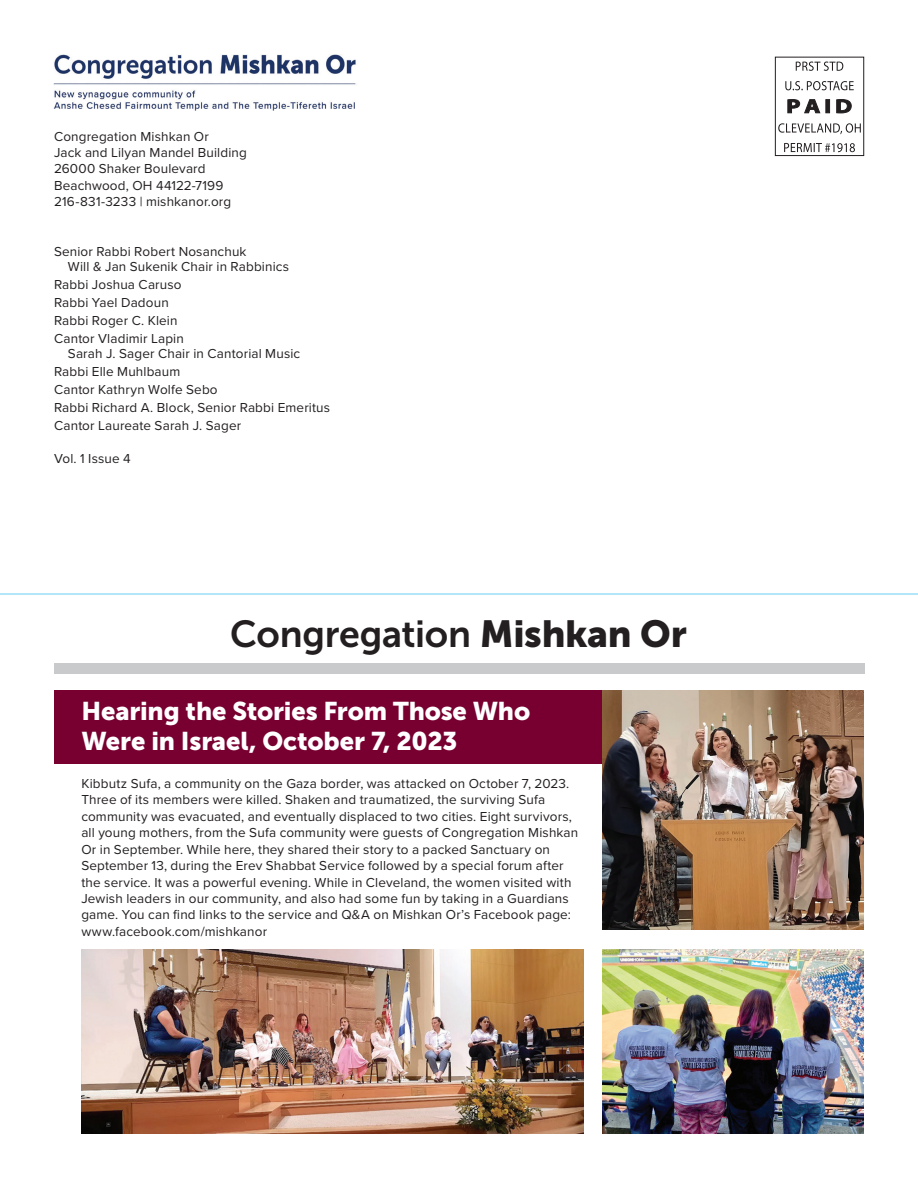
<style>
.page{position:relative;width:918px;height:1188px;background:#fff}
.page>*{position:absolute;margin:0;border:0;box-sizing:border-box;transform-origin:0 0}
.t1{font:37.5px "Museo Sans 700";letter-spacing:-.01em;color:#231f20}
.t2{font:25.5px/30px "Museo Sans 900";letter-spacing:-.005em;color:#fff}
.t3{font:13.5px/16.5px "Proxima Nova";letter-spacing:.01em;color:#231f20}
.s1{font-family:"Museo Sans 900"}
</style>
<div class="page">
<hr style="left:0;top:594px;width:918px;height:1px;background:#6bcff6">
<svg style="left:796px;top:62px;width:47px;height:9px"></svg>
<svg style="left:785px;top:81px;width:69px;height:9px"></svg>
<svg style="left:787px;top:99px;width:65px;height:14px"></svg>
<svg style="left:778px;top:123px;width:83px;height:11px"></svg>
<svg style="left:784px;top:143px;width:71px;height:9px"></svg>
<div style="left:775px;top:57px;width:89px;height:99px;border:1px solid #231f20"></div>
<img style="left:54px;top:54px;width:302px;height:56px">
<div style="left:54px;top:690px;width:573px;height:74px;background:#780031"></div>
<img style="left:603px;top:690px;width:261px;height:240px">
<div style="left:54px;top:663px;width:810px;height:10px;background:#c9cacc"></div>
<img style="left:603px;top:949px;width:261px;height:185px">
<img style="left:81px;top:949px;width:502px;height:185px">
<p class="t3" style="left:54px;top:128px;width:195px">Congregation Mishkan Or<br>Jack and Lilyan Mandel Building<br>26000 Shaker Boulevard<br>Beachwood, OH 44122-7199<br>216-831-3233 | mishkanor.org</p>
<p class="t3" style="left:68px;top:244px;width:223px;line-height:15px;text-indent:-14px">Senior Rabbi Robert Nosanchuk<br>Will &amp; Jan Sukenik Chair in Rabbinics</p>
<p class="t3" style="left:54px;top:275px;width:131px;line-height:18px">Rabbi Joshua Caruso<br>Rabbi Yael Dadoun<br>Rabbi Roger C. Klein<br>Cantor Vladimir Lapin</p>
<p class="t3" style="left:54px;top:344px;width:278px;line-height:18px;text-indent:14px">Sarah J. Sager Chair in Cantorial Music<br>Rabbi Elle Muhlbaum<br>Cantor Kathryn Wolfe Sebo<br>Rabbi Richard A. Block, Senior Rabbi Emeritus<br>Cantor Laureate Sarah J. Sager</p>
<p class="t3" style="left:54px;top:449px;width:78px">Vol. 1 Issue 4</p>
<h1 class="t1" style="left:230px;top:614px;width:458px">Congregation <span class="s1">Mishkan Or</span></h1>
<h2 class="t2" style="left:81px;top:696px;width:450px">Hearing the Stories From Those Who<br>Were in Israel, October 7, 2023</h2>
<p class="t3" style="left:81px;top:774px;width:498px">Kibbutz Sufa, a community on the Gaza border, was attacked on October 7, 2023.<br>Three of its members were killed. Shaken and traumatized, the surviving Sufa community was evacuated, and eventually displaced to two cities. Eight survivors, all young mothers, from the Sufa community were guests of Congregation Mishkan Or in September. While here, they shared their story to a packed Sanctuary on September 13, during the Erev Shabbat Service followed by a special forum after the service. It was a powerful evening. While in Cleveland, the women visited with Jewish leaders in our community, and also had some fun by taking in a Guardians game. You can find links to the service and Q&amp;A on Mishkan Or’s Facebook page: www.facebook.com/mishkanor</p>
</div>
